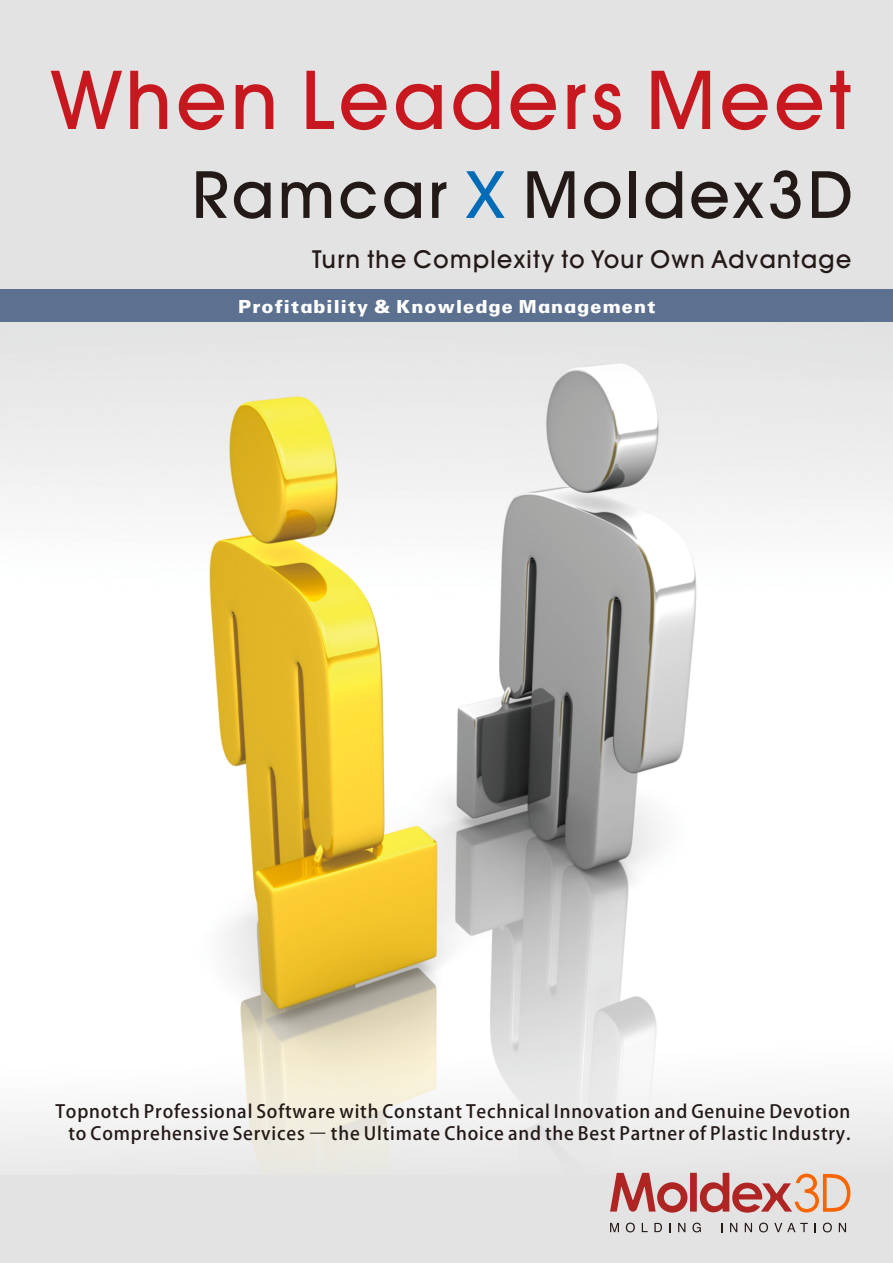
<style>
.page{position:relative;width:893px;height:1263px;background:#e3e3e3}
.page>*{position:absolute;margin:0;border:0;box-sizing:border-box;transform-origin:0 0}
.t1{font:500 81.9px "Avant Garde IT Cby BT";letter-spacing:.055em;color:#c7171f}
.t2{font:500 65.7px "Avant Garde IT Cby BT";letter-spacing:.055em;color:#231916}
.t3{font:500 24.9px "Avant Garde IT Cby BT";letter-spacing:.055em;color:#231916}
.t4{font:700 18px/22.5px "Adobe Fan Heiti Std";letter-spacing:.045em;color:#231916;text-align:right}
.t5{font:18px "Vn Black";letter-spacing:.065em;color:#fff}
.s1{color:#006cb7}
</style>
<div class="page">
<img style="left:0;top:363px;width:893px;height:810px">
<div style="left:0;top:289px;width:893px;height:33px;background:#5c708f"></div>
<svg style="left:610px;top:1173px;width:240px;height:39px"></svg>
<svg style="left:721px;top:1223px;width:2px;height:9px"></svg>
<svg style="left:730px;top:1223px;width:7px;height:9px"></svg>
<svg style="left:745px;top:1223px;width:7px;height:9px"></svg>
<svg style="left:759px;top:1222px;width:9px;height:10px"></svg>
<svg style="left:774px;top:1223px;width:34px;height:9px"></svg>
<svg style="left:823px;top:1222px;width:9px;height:10px"></svg>
<svg style="left:839px;top:1223px;width:7px;height:9px"></svg>
<svg style="left:610px;top:1223px;width:9px;height:9px"></svg>
<svg style="left:626px;top:1222px;width:9px;height:10px"></svg>
<svg style="left:642px;top:1223px;width:6px;height:9px"></svg>
<svg style="left:654px;top:1223px;width:8px;height:9px"></svg>
<svg style="left:669px;top:1223px;width:2px;height:9px"></svg>
<svg style="left:678px;top:1223px;width:7px;height:9px"></svg>
<svg style="left:692px;top:1222px;width:9px;height:10px"></svg>
<h1 class="t1" style="left:52px;top:67px;width:801px">When Leaders Meet</h1>
<h2 class="t2" style="left:192px;top:168px;width:662px">Ramcar <span class="s1">X</span> Moldex3D</h2>
<h3 class="t3" style="left:312px;top:249px;width:540px">Turn the Complexity to Your Own Advantage</h3>
<p class="t5" style="left:238px;top:300px;width:419px">Profitability &amp; Knowledge Management</p>
<p class="t4" style="left:55px;top:1100px;width:796px">Topnotch Professional Software with Constant Technical Innovation and Genuine Devotion to Comprehensive Services – the Ultimate Choice and the Best Partner of Plastic Industry.</p>
</div>
